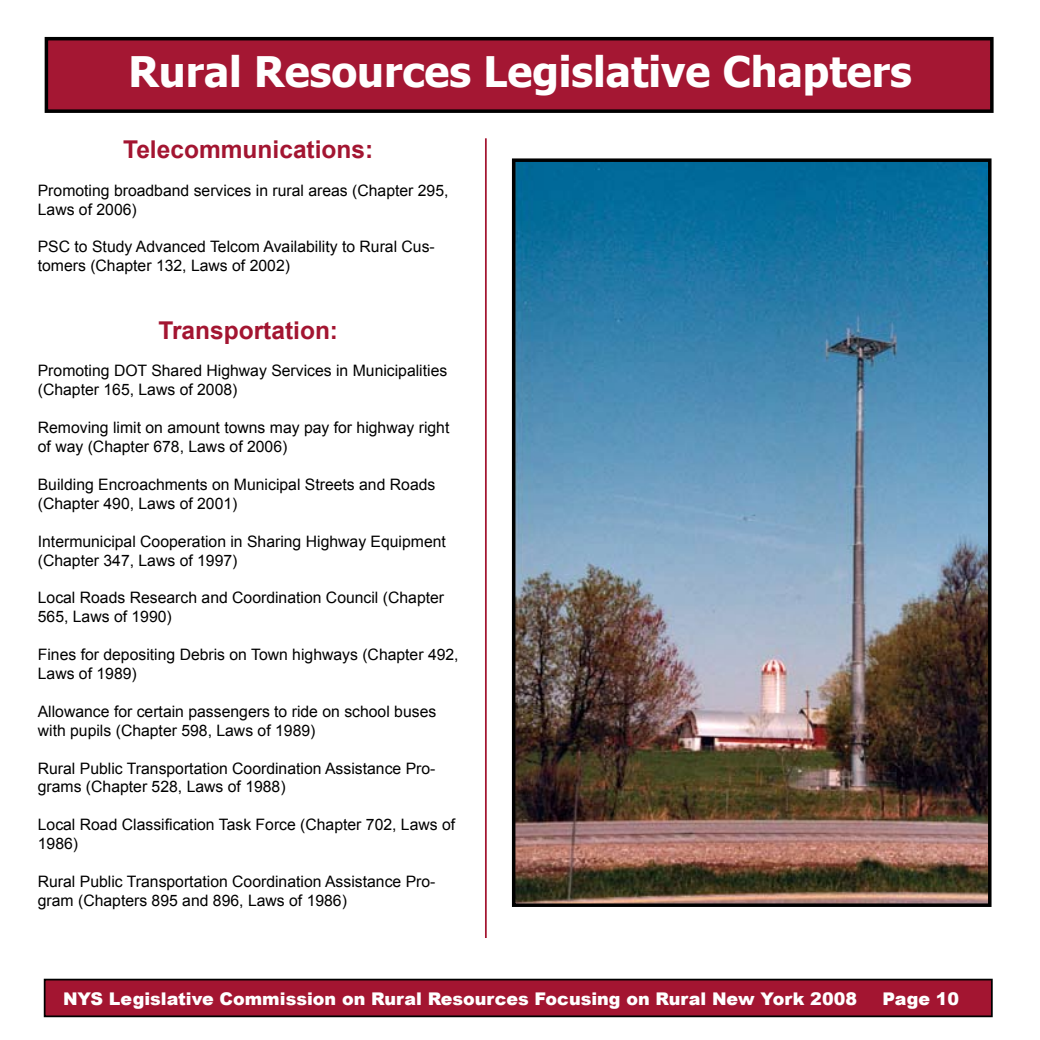
<style>
.page{position:relative;width:1040px;height:1040px;background:#fff}
.page>*{position:absolute;margin:0;border:0;box-sizing:border-box;transform-origin:0 0}
.t1{font:700 42px "Tahoma";color:#fff}
.t2{font:700 24.5px "Arial";color:#a31531}
.t3{font:900 17.5px "Arial";color:#fff}
.t4{font:15.75px/18.9px "Arial";color:#000}
</style>
<div class="page">
<div style="left:46px;top:39px;width:945px;height:72px;background:#a41733"></div>
<div style="left:45px;top:37px;width:948px;height:76px;border:4px solid #000"></div>
<div style="left:45px;top:979px;width:946px;height:37px;background:#a31531"></div>
<div style="left:44px;top:978px;width:948px;height:39px;border:2px solid #000"></div>
<hr style="left:485px;top:138px;width:1px;height:800px;background:#a31531">
<img style="left:517px;top:163px;width:469px;height:739px">
<div style="left:512px;top:158px;width:479px;height:749px;border:4px solid #000"></div>
<h1 class="t1" style="left:128px;top:43px;width:784px">Rural Resources Legislative Chapters</h1>
<h2 class="t2" style="left:123px;top:133px;width:252px">Telecommunications:</h2>
<p class="t4" style="left:38px;top:181px;width:412px">Promoting broadband services in rural areas (Chapter 295,<br>Laws of 2006)</p>
<p class="t4" style="left:38px;top:238px;width:398px">PSC to Study Advanced Telcom Availability to Rural Cus&shy;tomers (Chapter 132, Laws of 2002)</p>
<h2 class="t2" style="left:158px;top:314px;width:181px">Transportation:</h2>
<p class="t4" style="left:38px;top:361px;width:411px">Promoting DOT Shared Highway Services in Municipalities (Chapter 165, Laws of 2008)</p>
<p class="t4" style="left:38px;top:418px;width:413px">Removing limit on amount towns may pay for highway right of way (Chapter 678, Laws of 2006)</p>
<p class="t4" style="left:38px;top:475px;width:399px">Building Encroachments on Municipal Streets and Roads (Chapter 490, Laws of 2001)</p>
<p class="t4" style="left:38px;top:532px;width:409px">Intermunicipal Cooperation in Sharing Highway Equipment (Chapter 347, Laws of 1997)</p>
<p class="t4" style="left:38px;top:588px;width:408px">Local Roads Research and Coordination Council (Chapter<br>565, Laws of 1990)</p>
<p class="t4" style="left:38px;top:645px;width:422px">Fines for depositing Debris on Town highways (Chapter 492,<br>Laws of 1989)</p>
<p class="t4" style="left:38px;top:702px;width:400px">Allowance for certain passengers to ride on school buses with pupils (Chapter 598, Laws of 1989)</p>
<p class="t4" style="left:38px;top:758px;width:399px">Rural Public Transportation Coordination Assistance Pro&shy;grams (Chapter 528, Laws of 1988)</p>
<p class="t4" style="left:38px;top:815px;width:419px">Local Road Classification Task Force (Chapter 702, Laws of<br>1986)</p>
<p class="t4" style="left:38px;top:872px;width:399px">Rural Public Transportation Coordination Assistance Pro&shy;gram (Chapters 895 and 896, Laws of 1986)</p>
<p class="t3" style="left:63px;top:988px;width:795px">NYS Legislative Commission on Rural Resources Focusing on Rural New York 2008</p>
<p class="t3" style="left:882px;top:988px;width:78px">Page 10</p>
</div>
